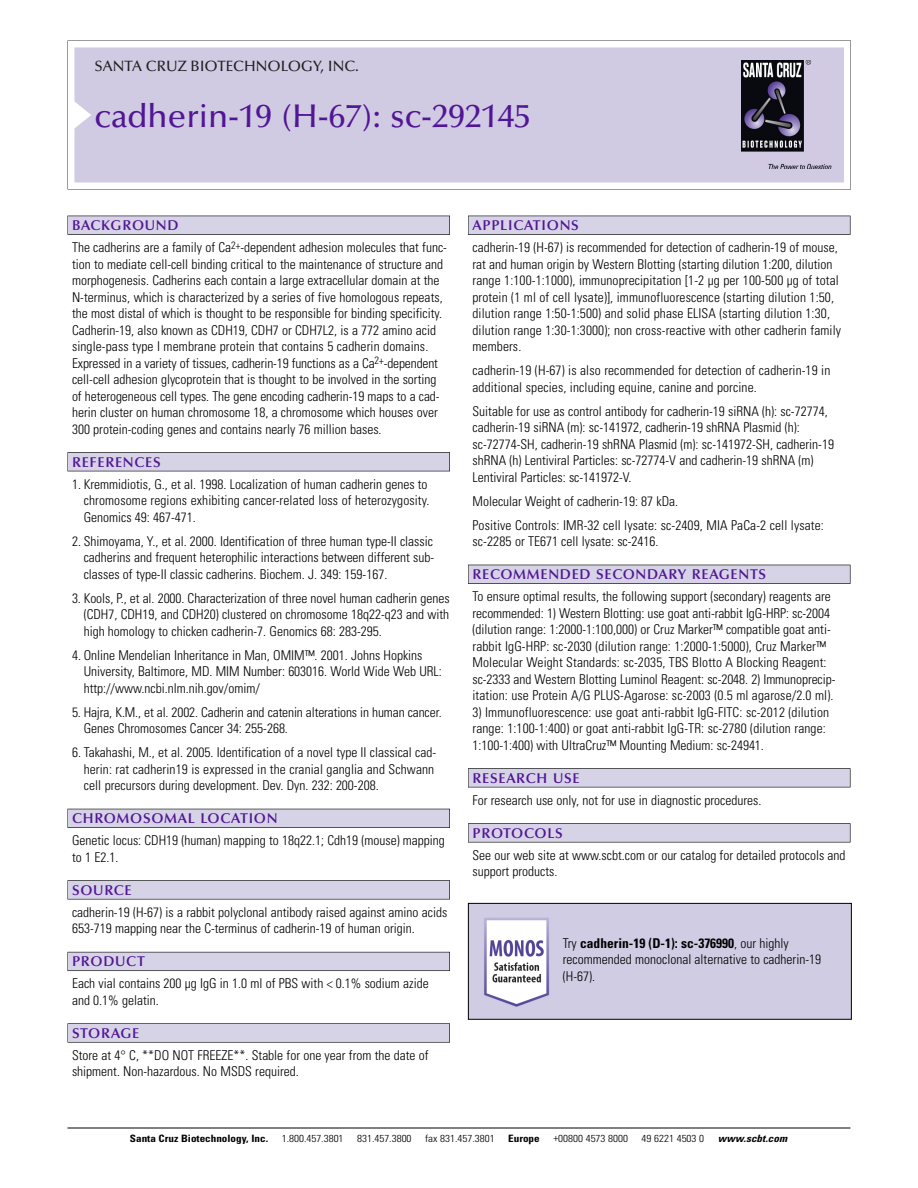
<style>
.page{position:relative;width:918px;height:1188px;background:#fff}
.page>*{position:absolute;margin:0;border:0;box-sizing:border-box;transform-origin:0 0}
.t1{font:500 33px "Optima";color:#511695}
.t2{font:500 15px "Optima";color:#231f20}
.t3{font:600 14.25px "Optima";letter-spacing:.05em;color:#511695}
.t4{font:300 condensed 13.5px/16.5px "Univers";color:#000}
.t5{font:300 condensed 10.2px "Univers";color:#000;scale:1.1 1}
.t6{font:700 condensed 10.2px "Univers";color:#000;scale:1.1 1}
.t7{font:italic 700 condensed 10.2px "Univers";letter-spacing:.005em;color:#000;scale:1.1 1}
.s1{font-weight:700}
</style>
<div class="page">
<svg style="left:68px;top:40px;width:783px;height:149px"></svg>
<div style="left:74px;top:47px;width:770px;height:135px;background:#d1cae3"></div>
<img style="left:741px;top:60px;width:90px;height:108px">
<div style="left:68px;top:216px;width:382px;height:19px;background:#525155"></div>
<div style="left:68px;top:216px;width:381px;height:18px;background:#d7d3e7"></div>
<div style="left:68px;top:452px;width:382px;height:19px;background:#525155"></div>
<div style="left:68px;top:453px;width:381px;height:18px;background:#d7d3e7"></div>
<div style="left:68px;top:809px;width:382px;height:19px;background:#525158"></div>
<div style="left:68px;top:809px;width:381px;height:18px;background:#d7d3e7"></div>
<div style="left:68px;top:880px;width:382px;height:19px;background:#575759"></div>
<div style="left:68px;top:881px;width:381px;height:18px;background:#d7d3e7"></div>
<div style="left:68px;top:952px;width:382px;height:19px;background:#5b5a62"></div>
<div style="left:68px;top:952px;width:381px;height:18px;background:#d7d3e7"></div>
<div style="left:68px;top:1023px;width:382px;height:20px;background:#626263"></div>
<div style="left:68px;top:1024px;width:381px;height:18px;background:#d7d3e7"></div>
<div style="left:468px;top:216px;width:382px;height:19px;background:#525155"></div>
<div style="left:468px;top:216px;width:382px;height:18px;background:#d7d3e7"></div>
<div style="left:468px;top:565px;width:382px;height:19px;background:#515055"></div>
<div style="left:468px;top:565px;width:382px;height:18px;background:#d7d3e7"></div>
<div style="left:468px;top:768px;width:382px;height:19px;background:#545357"></div>
<div style="left:468px;top:769px;width:382px;height:18px;background:#d7d3e7"></div>
<div style="left:468px;top:823px;width:382px;height:19px;background:#575759"></div>
<div style="left:468px;top:824px;width:382px;height:18px;background:#d7d3e7"></div>
<hr style="left:68px;top:1128px;width:782px;height:1px;background:#000">
<img style="left:470px;top:905px;width:380px;height:113px">
<div style="left:468px;top:903px;width:384px;height:117px;border:1px solid #000"></div>
<p class="t2" style="left:94px;top:61px;width:266px">SANTA CRUZ BIOTECHNOLOGY, INC.</p>
<h1 class="t1" style="left:94px;top:103px;width:438px">cadherin-19 (H-67): sc-292145</h1>
<p class="t3" style="left:72px;top:219px;width:108px">BACKGROUND</p>
<p class="t4" style="left:72px;top:240px;width:376px">The cadherins are a family of Ca<sup>2+</sup>-dependent adhesion molecules that func&shy;tion to mediate cell-cell binding critical to the maintenance of structure and morphogenesis. Cadherins each contain a large extracellular domain at the N-terminus, which is characterized by a series of five homologous repeats, the most distal of which is thought to be responsible for binding specificity.<br>Cadherin-19, also known as CDH19, CDH7 or CDH7L2, is a 772 amino acid single-pass type I membrane protein that contains 5 cadherin domains.<br>Expressed in a variety of tissues, cadherin-19 functions as a Ca<sup>2+</sup>-dependent cell-cell adhesion glycoprotein that is thought to be involved in the sorting of heterogeneous cell types. The gene encoding cadherin-19 maps to a cad&shy;herin cluster on human chromosome 18, a chromosome which houses over 300 protein-coding genes and contains nearly 76 million bases.</p>
<p class="t3" style="left:72px;top:456px;width:90px">REFERENCES</p>
<p class="t4" style="left:84px;top:477px;width:347px;text-indent:-12px">1. Kremmidiotis, G., et al. 1998. Localization of human cadherin genes to chromosome regions exhibiting cancer-related loss of heterozygosity.<br>Genomics 49: 467-471.</p>
<p class="t4" style="left:84px;top:534px;width:352px;text-align:justify;text-indent:-12px">2. Shimoyama, Y., et al. 2000. Identification of three human type-II classic cadherins and frequent heterophilic interactions between different sub&shy;classes of type-II classic cadherins. Biochem. J. 349: 159-167.</p>
<p class="t4" style="left:84px;top:591px;width:367px;text-align:justify;text-indent:-12px">3. Kools, P., et al. 2000. Characterization of three novel human cadherin genes (CDH7, CDH19, and CDH20) clustered on chromosome 18q22-q23 and with high homology to chicken cadherin-7. Genomics 68: 283-295.</p>
<p class="t4" style="left:84px;top:648px;width:360px;text-indent:-12px">4. Online Mendelian Inheritance in Man, OMIM™. 2001. Johns Hopkins<br>University, Baltimore, MD. MIM Number: 603016. World Wide Web URL: http://www.ncbi.nlm.nih.gov/omim/</p>
<p class="t4" style="left:84px;top:705px;width:359px;text-indent:-12px">5. Hajra, K.M., et al. 2002. Cadherin and catenin alterations in human cancer.<br>Genes Chromosomes Cancer 34: 255-268.</p>
<p class="t4" style="left:84px;top:745px;width:354px;text-indent:-12px">6. Takahashi, M., et al. 2005. Identification of a novel type II classical cad&shy;herin: rat cadherin19 is expressed in the cranial ganglia and Schwann cell precursors during development. Dev. Dyn. 232: 200-208.</p>
<p class="t3" style="left:72px;top:813px;width:207px">CHROMOSOMAL LOCATION</p>
<p class="t4" style="left:72px;top:833px;width:374px">Genetic locus: CDH19 (human) mapping to 18q22.1; Cdh19 (mouse) mapping to 1 E2.1.</p>
<p class="t3" style="left:72px;top:884px;width:61px">SOURCE</p>
<p class="t4" style="left:72px;top:905px;width:377px">cadherin-19 (H-67) is a rabbit polyclonal antibody raised against amino acids<br>653-719 mapping near the C-terminus of cadherin-19 of human origin.</p>
<p class="t3" style="left:72px;top:956px;width:74px">PRODUCT</p>
<p class="t4" style="left:72px;top:976px;width:358px">Each vial contains 200 µg IgG in 1.0 ml of PBS with &lt; 0.1% sodium azide and 0.1% gelatin.</p>
<p class="t3" style="left:72px;top:1027px;width:69px">STORAGE</p>
<p class="t4" style="left:72px;top:1048px;width:358px">Store at 4° C, **DO NOT FREEZE**. Stable for one year from the date of shipment. Non-hazardous. No MSDS required.</p>
<p class="t3" style="left:473px;top:219px;width:108px">APPLICATIONS</p>
<p class="t4" style="left:473px;top:240px;width:370px">cadherin-19 (H-67) is recommended for detection of cadherin-19 of mouse, rat and human origin by Western Blotting (starting dilution 1:200, dilution range 1:100-1:1000), immunoprecipitation [1-2 µg per 100-500 µg of total protein (1 ml of cell lysate)], immunofluorescence (starting dilution 1:50, dilution range 1:50-1:500) and solid phase ELISA (starting dilution 1:30, dilution range 1:30-1:3000); non cross-reactive with other cadherin family members.</p>
<p class="t4" style="left:473px;top:363px;width:359px">cadherin-19 (H-67) is also recommended for detection of cadherin-19 in additional species, including equine, canine and porcine.</p>
<p class="t4" style="left:473px;top:404px;width:363px">Suitable for use as control antibody for cadherin-19 siRNA (h): sc-72774, cadherin-19 siRNA (m): sc-141972, cadherin-19 shRNA Plasmid (h): sc-72774-SH, cadherin-19 shRNA Plasmid (m): sc-141972-SH, cadherin-19 shRNA (h) Lentiviral Particles: sc-72774-V and cadherin-19 shRNA (m)<br>Lentiviral Particles: sc-141972-V.</p>
<p class="t4" style="left:473px;top:490px;width:353px;line-height:24px">Molecular Weight of cadherin-19: 87 kDa.<br>Positive Controls: IMR-32 cell lysate: sc-2409, MIA PaCa-2 cell lysate:</p>
<p class="t4" style="left:473px;top:534px;width:188px">sc-2285 or TE671 cell lysate: sc-2416.</p>
<p class="t3" style="left:473px;top:569px;width:295px">RECOMMENDED SECONDARY REAGENTS</p>
<p class="t4" style="left:473px;top:589px;width:364px">To ensure optimal results, the following support (secondary) reagents are recommended: 1) Western Blotting: use goat anti-rabbit IgG-HRP: sc-2004 (dilution range: 1:2000-1:100,000) or Cruz Marker™ compatible goat anti&shy;rabbit IgG-HRP: sc-2030 (dilution range: 1:2000-1:5000), Cruz Marker™ Molecular Weight Standards: sc-2035, TBS Blotto A Blocking Reagent: sc-2333 and Western Blotting Luminol Reagent: sc-2048. 2) Immunoprecip&shy;itation: use Protein A/G PLUS-Agarose: sc-2003 (0.5 ml agarose/2.0 ml).</p>
<p class="t4" style="left:473px;top:705px;width:358px">3) Immunofluorescence: use goat anti-rabbit IgG-FITC: sc-2012 (dilution range: 1:100-1:400) or goat anti-rabbit IgG-TR: sc-2780 (dilution range:<br>1:100-1:400) with UltraCruz™ Mounting Medium: sc-24941.</p>
<p class="t3" style="left:473px;top:772px;width:109px">RESEARCH USE</p>
<p class="t4" style="left:473px;top:793px;width:290px">For research use only, not for use in diagnostic procedures.</p>
<p class="t3" style="left:473px;top:827px;width:92px">PROTOCOLS</p>
<p class="t4" style="left:473px;top:848px;width:375px">See our web site at www.scbt.com or our catalog for detailed protocols and support products.</p>
<p class="t4" style="left:563px;top:936px;width:260px">Try <span class="s1">cadherin-19 (D-1): sc-376990</span>, our highly recommended monoclonal alternative to cadherin-19 (H-67).</p>
<p class="t6" style="left:130px;top:1135px;width:127px">Santa Cruz Biotechnology, Inc.</p>
<p class="t5" style="left:282px;top:1135px;width:58px">1.800.457.3801</p>
<p class="t5" style="left:357px;top:1135px;width:51px">831.457.3800</p>
<p class="t5" style="left:425px;top:1135px;width:65px">fax 831.457.3801</p>
<p class="t6" style="left:508px;top:1135px;width:30px">Europe</p>
<p class="t5" style="left:553px;top:1135px;width:69px">+00800 4573 8000</p>
<p class="t5" style="left:642px;top:1135px;width:58px">49 6221 4503 0</p>
<p class="t7" style="left:718px;top:1135px;width:64px">www.scbt.com</p>
</div>
